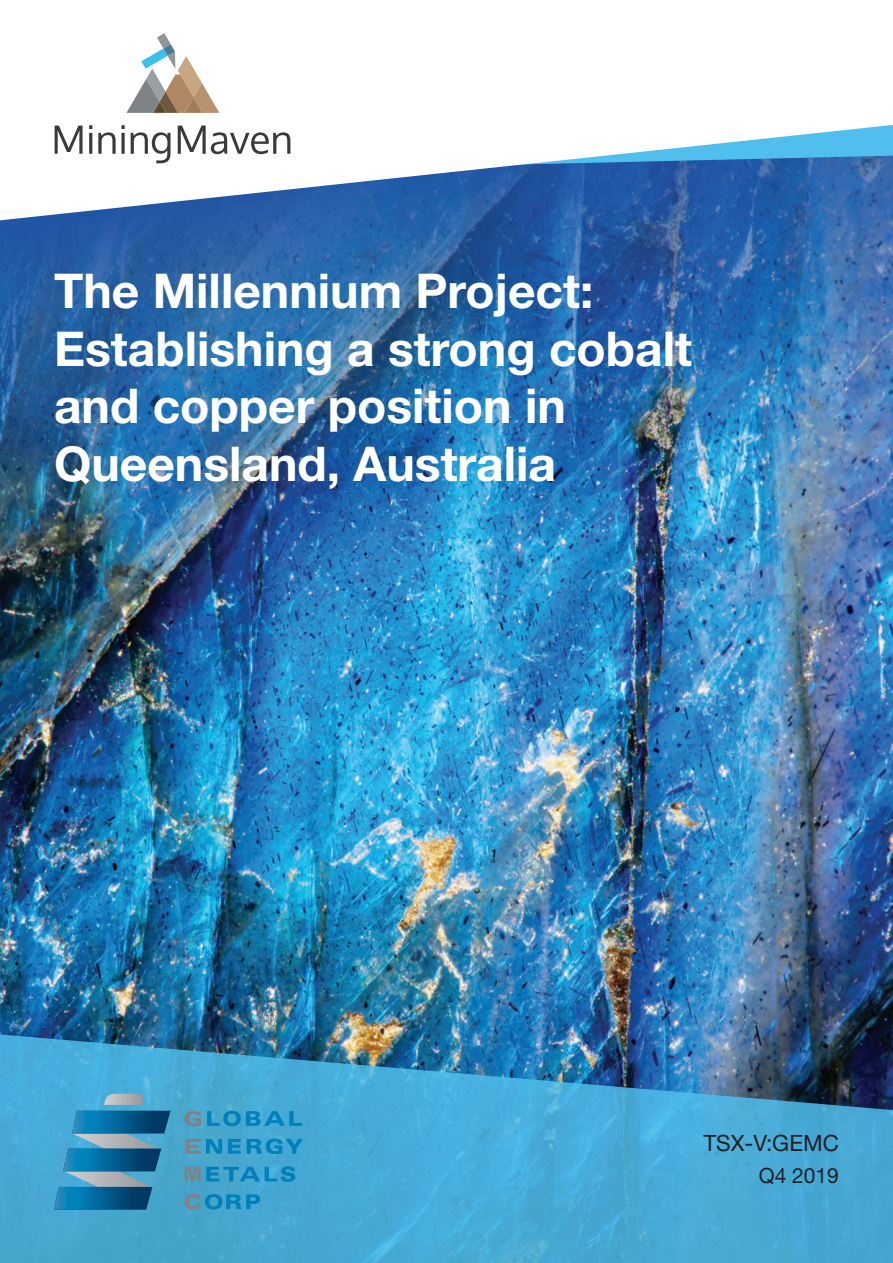
<style>
.page{position:relative;width:893px;height:1263px;background:#fff}
.page>*{position:absolute;margin:0;border:0;box-sizing:border-box;transform-origin:0 0}
.t1{font:700 48px/57.6px "Helvetica Neue LT Std";color:#fff}
.t2{font:22.5px "Helvetica Neue LT Std";color:#231f20}
.t3{font:21px "Helvetica Neue LT Std";color:#231f20}
</style>
<div class="page">
<img style="left:0;top:651px;width:893px;height:379px">
<img style="left:0;top:220px;width:893px;height:431px">
<svg style="left:4px;top:112px;width:889px;height:108px"></svg>
<svg style="left:55px;top:126px;width:28px;height:28px"></svg>
<hr style="left:89px;top:133px;width:3px;height:21px;background:#373b3e">
<svg style="left:89px;top:125px;width:3px;height:4px"></svg>
<svg style="left:98px;top:125px;width:27px;height:29px"></svg>
<svg style="left:131px;top:132px;width:40px;height:31px"></svg>
<svg style="left:178px;top:126px;width:112px;height:28px"></svg>
<svg style="left:126px;top:33px;width:93px;height:80px"></svg>
<svg style="left:0;top:1030px;width:893px;height:233px;background:#429cc7"></svg>
<svg style="left:184px;top:1111px;width:17px;height:15px"></svg>
<svg style="left:207px;top:1111px;width:95px;height:15px"></svg>
<svg style="left:185px;top:1139px;width:37px;height:15px"></svg>
<svg style="left:228px;top:1139px;width:13px;height:15px"></svg>
<svg style="left:247px;top:1138px;width:56px;height:16px"></svg>
<svg style="left:184px;top:1194px;width:76px;height:15px"></svg>
<svg style="left:185px;top:1166px;width:110px;height:16px;background:#3396c1"></svg>
<svg style="left:104px;top:1094px;width:41px;height:11px"></svg>
<svg style="left:54px;top:1111px;width:117px;height:98px;background:#3182ab"></svg>
<p class="t1" style="left:54px;top:261px;width:640px">The Millennium Project:<br>Establishing a strong cobalt and copper position in<br>Queensland, Australia</p>
<p class="t2" style="left:703px;top:1129px;width:137px">TSX-V:GEMC</p>
<p class="t3" style="left:759px;top:1163px;width:82px">Q4 2019</p>
</div>
